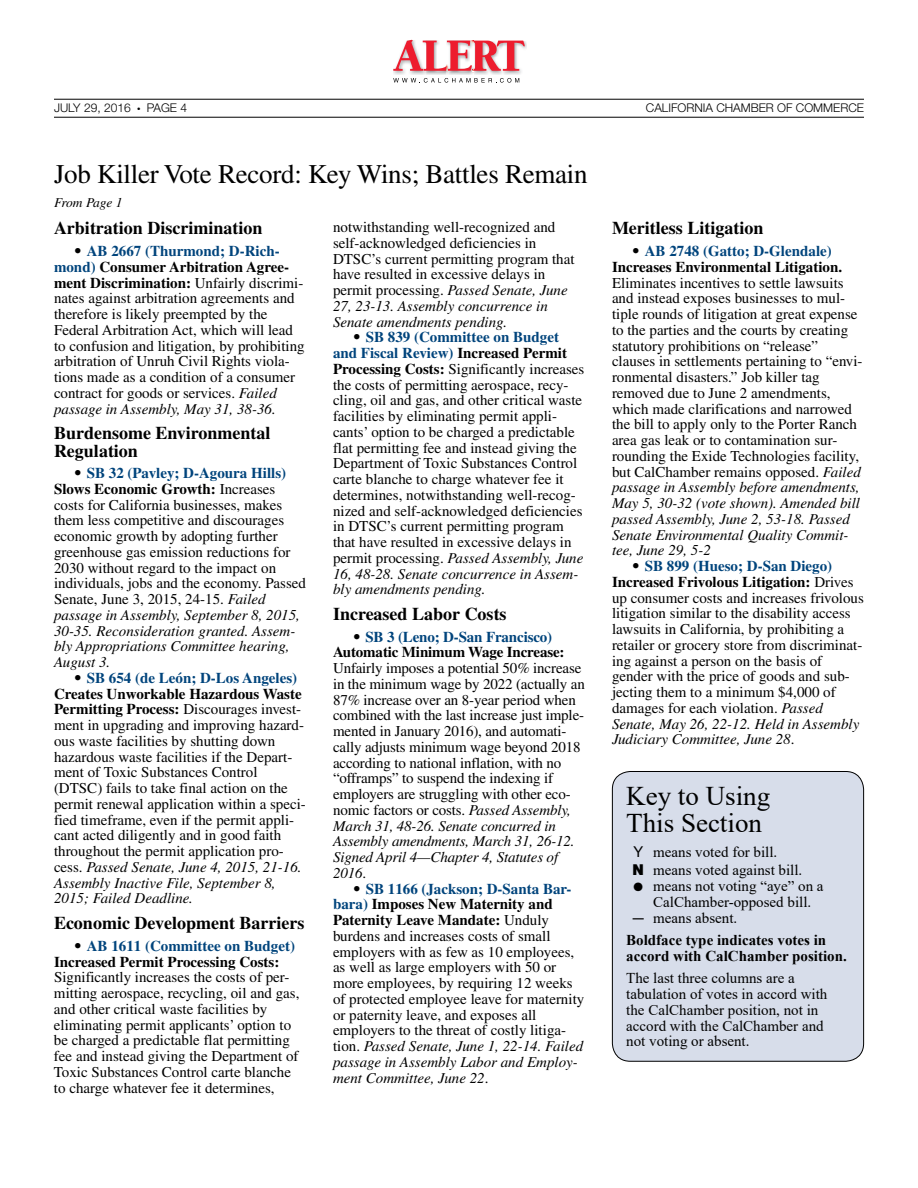
<style>
.page{position:relative;width:918px;height:1188px;background:#fff}
.page>*{position:absolute;margin:0;border:0;box-sizing:border-box;transform-origin:0 0}
.t1{font:27px "Times";letter-spacing:-.01em;color:#000}
.t2{font:27px/27px "Times New Roman";color:#000}
.t3{font:700 18px/17.2px "Times";color:#000}
.t4{font:15px/15.8px "Times";color:#000}
.t5{font:15px/15.8px "Times New Roman";color:#000}
.t6{font:700 15px/15.8px "Times";color:#000}
.t7{font:700 15px/22.5px "Times New Roman";color:#000}
.t8{font:italic 13.5px "Times";letter-spacing:-.025em;color:#000}
.t9{font:300 12px "Helvetica Neue LT Std";color:#000}
.s1{font-family:"Helvetica Neue LT Std";font-weight:900}
.s2{font-weight:700;color:#00447c}
.s3{font-weight:700}
.s4{font-style:italic}
.s5{color:#00447c}
.s6{font-family:"Helvetica Neue LT Std"}
.s7{font-family:"Helvetica Neue LT Std";font-weight:400}
.s8{font-weight:400}
</style>
<div class="page">
<hr style="left:54px;top:99px;width:810px;height:1px;background:#000">
<hr style="left:54px;top:117px;width:810px;height:1px;background:#000">
<img style="left:426px;top:72px;width:21px;height:2px">
<img style="left:503px;top:41px;width:23px;height:33px">
<img style="left:393px;top:72px;width:33px;height:2px">
<img style="left:474px;top:72px;width:29px;height:2px">
<img style="left:447px;top:72px;width:27px;height:2px">
<svg style="left:393px;top:40px;width:132px;height:32px"></svg>
<svg style="left:393px;top:78px;width:126px;height:5px"></svg>
<div style="left:612px;top:771px;width:252px;height:290px;background:#d7ddea;border-radius:18px"></div>
<div style="left:612px;top:771px;width:252px;height:291px;border:1px solid #000;border-radius:18px"></div>
<p class="t9" style="left:54px;top:101px;width:78px">JULY 29, 2016</p>
<p class="t9" style="left:137px;top:101px;width:51px">● PAGE 4</p>
<p class="t9" style="left:646px;top:101px;width:220px">CALIFORNIA CHAMBER OF COMMERCE</p>
<h1 class="t1" style="left:54px;top:159px;width:535px">Job Killer Vote Record: Key Wins; Battles Remain</h1>
<p class="t8" style="left:54px;top:195px;width:70px">From Page 1</p>
<p class="t3" style="left:54px;top:219px;width:210px">Arbitration Discrimination</p>
<p class="t4" style="left:54px;top:243px;width:252px;text-indent:20px"><span class="s1">•</span> <span class="s2">AB 2667 (Thurmond; D-Rich&shy;mond)</span> <span class="s3">Consumer Arbitration Agree&shy;ment Discrimination:</span> Unfairly discrimi&shy;nates against arbitration agreements and therefore is likely preempted by the Federal Arbitration Act, which will lead to confusion and litigation, by prohibiting arbitration of Unruh Civil Rights viola&shy;tions made as a condition of a consumer contract for goods or services. <span class="s4">Failed passage in Assembly, May 31, 38-36.</span></p>
<p class="t3" style="left:54px;top:424px;width:218px">Burdensome Environmental<br>Regulation</p>
<p class="t4" style="left:54px;top:465px;width:254px;text-indent:20px"><span class="s1">•</span> <span class="s2">SB 32 (Pavley; D-Agoura Hills)<br></span><span class="s3">Slows Economic Growth:</span> Increases costs for California businesses, makes them less competitive and discourages economic growth by adopting further greenhouse gas emission reductions for 2030 without regard to the impact on individuals, jobs and the economy. Passed Senate, June 3, 2015, 24-15. <span class="s4">Failed passage in Assembly, September 8, 2015, 30-35. Reconsideration granted. Assem&shy;bly Appropriations Committee hearing, August 3.</span></p>
<p class="t4" style="left:54px;top:670px;width:253px;text-indent:20px"><span class="s1">•</span> <span class="s2">SB 654 (de León; D-Los Angeles)<br></span><span class="s3">Creates Unworkable Hazardous Waste Permitting Process:</span> Discourages invest&shy;ment in upgrading and improving hazard&shy;ous waste facilities by shutting down hazardous waste facilities if the Depart&shy;ment of Toxic Substances Control (DTSC) fails to take final action on the permit renewal application within a speci&shy;fied timeframe, even if the permit appli&shy;cant acted diligently and in good faith throughout the permit application pro&shy;cess. <span class="s4">Passed Senate, June 4, 2015, 21-16.<br>Assembly Inactive File, September 8, 2015; Failed Deadline.</span></p>
<p class="t3" style="left:54px;top:914px;width:252px">Economic Development Barriers</p>
<p class="t6" style="left:54px;top:938px;width:243px;text-indent:20px"><span class="s1">•</span> <span class="s5">AB 1611 (Committee on Budget)<br></span>Increased Permit Processing Costs:</p>
<p class="t4" style="left:54px;top:969px;width:247px">Significantly increases the costs of per&shy;mitting aerospace, recycling, oil and gas, and other critical waste facilities by eliminating permit applicants’ option to be charged a predictable flat permitting fee and instead giving the Department of Toxic Substances Control carte blanche to charge whatever fee it determines,</p>
<p class="t4" style="left:333px;top:219px;width:243px">notwithstanding well-recognized and self-acknowledged deficiencies in DTSC’s current permitting program that have resulted in excessive delays in permit processing. <span class="s4">Passed Senate, June 27, 23-13. Assembly concurrence in Senate amendments pending.</span></p>
<p class="t4" style="left:333px;top:329px;width:253px;text-indent:20px"><span class="s1">•</span> <span class="s2">SB 839 (Committee on Budget and Fiscal Review)</span> <span class="s3">Increased Permit Processing Costs:</span> Significantly increases the costs of permitting aerospace, recy&shy;cling, oil and gas, and other critical waste facilities by eliminating permit appli&shy;cants’ option to be charged a predictable flat permitting fee and instead giving the Department of Toxic Substances Control carte blanche to charge whatever fee it determines, notwithstanding well-recog&shy;nized and self-acknowledged deficiencies in DTSC’s current permitting program that have resulted in excessive delays in permit processing. <span class="s4">Passed Assembly, June 16, 48-28. Senate concurrence in Assem&shy;bly amendments pending.</span></p>
<p class="t3" style="left:333px;top:605px;width:175px">Increased Labor Costs</p>
<p class="t6" style="left:333px;top:628px;width:233px;text-align:center"><span class="s1">•</span> <span class="s5">SB 3 (Leno; D-San Francisco)<br></span>Automatic Minimum Wage Increase:</p>
<p class="t4" style="left:333px;top:660px;width:253px">Unfairly imposes a potential 50% increase in the minimum wage by 2022 (actually an 87% increase over an 8-year period when combined with the last increase just imple&shy;mented in January 2016), and automati&shy;cally adjusts minimum wage beyond 2018 according to national inflation, with no “offramps” to suspend the indexing if employers are struggling with other eco&shy;nomic factors or costs. <span class="s4">Passed Assembly, March 31, 48-26. Senate concurred in Assembly amendments, March 31, 26-12.<br>Signed April 4—Chapter 4, Statutes of 2016</span>.</p>
<p class="t4" style="left:333px;top:881px;width:253px;text-indent:20px"><span class="s1">•</span> <span class="s2">SB 1166 (Jackson; D-Santa Bar&shy;bara)</span> <span class="s3">Imposes New Maternity and Paternity Leave Mandate:</span> Unduly burdens and increases costs of small employers with as few as 10 employees, as well as large employers with 50 or more employees, by requiring 12 weeks of protected employee leave for maternity or paternity leave, and exposes all employers to the threat of costly litiga&shy;tion. <span class="s4">Passed Senate, June 1, 22-14. Failed passage in Assembly Labor and Employ&shy;ment Committee, June 22</span>.</p>
<p class="t3" style="left:612px;top:219px;width:153px">Meritless Litigation</p>
<p class="t6" style="left:612px;top:243px;width:232px;text-indent:20px"><span class="s1">•</span> <span class="s5">AB 2748 (Gatto; D-Glendale)<br></span>Increases Environmental Litigation.</p>
<p class="t4" style="left:612px;top:275px;width:252px">Eliminates incentives to settle lawsuits and instead exposes businesses to mul&shy;tiple rounds of litigation at great expense to the parties and the courts by creating statutory prohibitions on “release” clauses in settlements pertaining to “envi&shy;ronmental disasters.” Job killer tag removed due to June 2 amendments, which made clarifications and narrowed the bill to apply only to the Porter Ranch area gas leak or to contamination sur&shy;rounding the Exide Technologies facility, but CalChamber remains opposed. <span class="s4">Failed passage in Assembly before amendments, May 5, 30-32 (vote shown). Amended bill passed Assembly, June 2, 53-18. Passed Senate Environmental Quality Commit&shy;tee, June 29, 5-2</span></p>
<p class="t4" style="left:612px;top:558px;width:253px;text-indent:20px"><span class="s1">•</span> <span class="s2">SB 899 (Hueso; D-San Diego)<br></span><span class="s3">Increased Frivolous Litigation:</span> Drives up consumer costs and increases frivolous litigation similar to the disability access lawsuits in California, by prohibiting a retailer or grocery store from discriminat&shy;ing against a person on the basis of gender with the price of goods and sub&shy;jecting them to a minimum $4,000 of damages for each violation. <span class="s4">Passed Senate, May 26, 22-12. Held in Assembly Judiciary Committee, June 28</span>.</p>
<h1 class="t2" style="left:626px;top:782px;width:145px">Key to Using<br>This Section</h1>
<p class="t5" style="left:633px;top:843px;width:171px;line-height:18px"><span class="s6">Y</span> means voted for bill.<br><span class="s1">N</span> means voted against bill.</p>
<p class="t5" style="left:634px;top:878px;width:192px;text-align:center">● means not voting “aye” on a<br>CalChamber-opposed bill.</p>
<p class="t7" style="left:626px;top:906px;width:201px;text-indent:4px"><span class="s7">—</span> <span class="s8">means absent.<br></span>Boldface type indicates votes in</p>
<p class="t7" style="left:626px;top:944px;width:222px">accord with CalChamber position.</p>
<p class="t5" style="left:626px;top:970px;width:203px">The last three columns are a tabulation of votes in accord with the CalChamber position, not in accord with the CalChamber and not voting or absent.</p>
</div>
